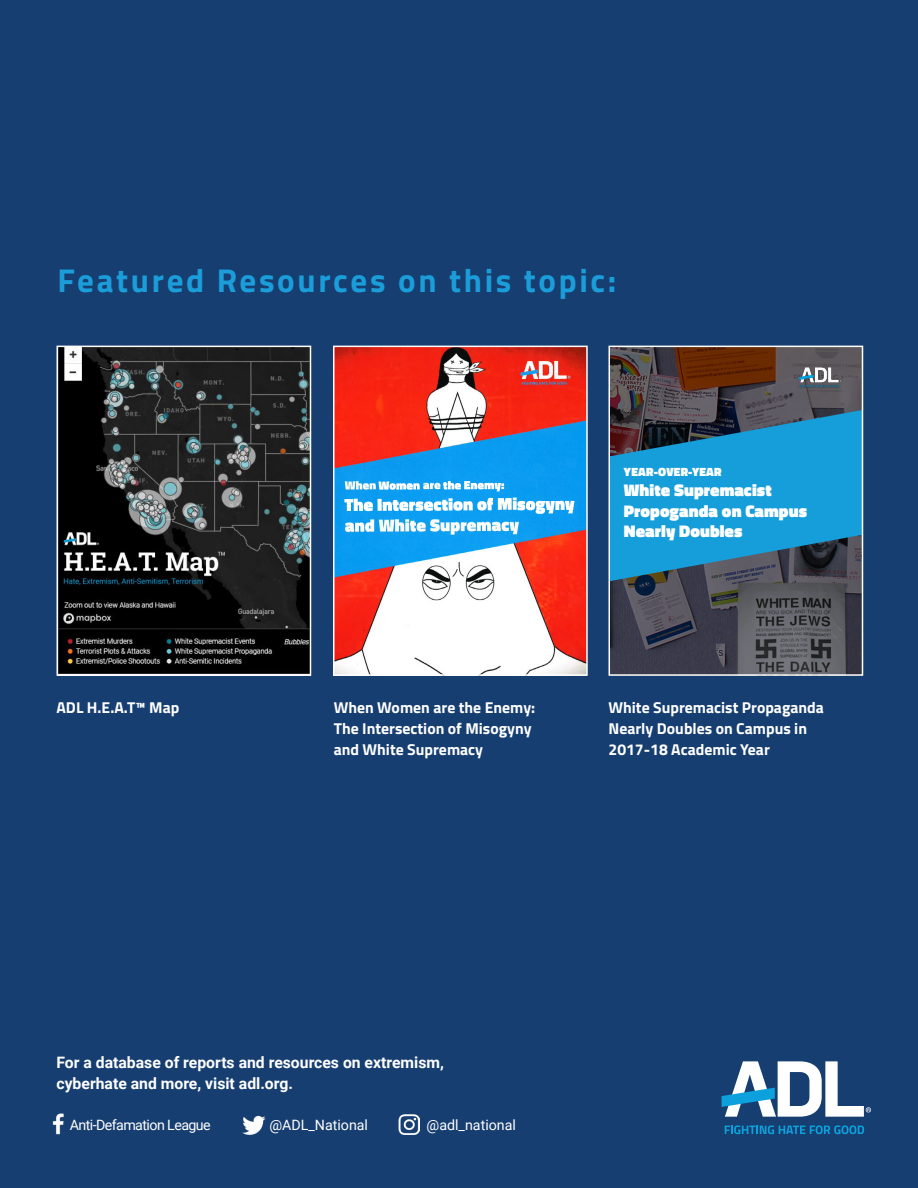
<style>
.page{position:relative;width:918px;height:1188px;background:#163e70}
.page>*{position:absolute;margin:0;border:0;box-sizing:border-box;transform-origin:0 0}
.Headline{font:700 33px "Titillium Web";letter-spacing:.08em;color:#1b9dd9}
.t1{font:900 17.1px/20.5px "Titillium Web";letter-spacing:.005em;color:#fff}
.t2{font:700 15.75px/21px "Titillium Web";color:#fff}
.t3{font:700 15.75px/21px "Roboto";color:#fff}
.t4{font:14.25px "Roboto";color:#fff}
.t5{font:14.25px "Roboto";letter-spacing:-.04em;color:#fff}
.t6{font:900 12.15px "Titillium Web";letter-spacing:.02em;color:#fff}
</style>
<div class="page">
<img style="left:336px;top:349px;width:249px;height:324px">
<img style="left:450px;top:361px;width:13px;height:216px">
<img style="left:345px;top:418px;width:230px;height:95px">
<div style="left:333px;top:346px;width:255px;height:330px;border:2px solid #fff"></div>
<img style="left:60px;top:349px;width:248px;height:324px">
<div style="left:57px;top:346px;width:254px;height:330px;border:2px solid #fff"></div>
<svg style="left:725px;top:1125px;width:139px;height:9px"></svg>
<svg style="left:722px;top:1061px;width:149px;height:56px"></svg>
<img style="left:52px;top:1113px;width:12px;height:21px">
<img style="left:243px;top:1115px;width:22px;height:20px">
<img style="left:398px;top:1114px;width:21px;height:21px">
<svg style="left:612px;top:349px;width:248px;height:324px;background:#4f484b"></svg>
<img style="left:796px;top:365px;width:49px;height:24px">
<svg style="left:612px;top:410px;width:248px;height:171px;background:#2083b1"></svg>
<div style="left:609px;top:346px;width:254px;height:330px;border:2px solid #fff"></div>
<p class="Headline" style="left:58px;top:255px;width:560px">Featured Resources on this topic:</p>
<p class="t6" style="left:624px;top:462px;width:99px">YEAR-OVER-YEAR</p>
<p class="t1" style="left:624px;top:480px;width:185px">White Supremacist<br>Propoganda on Campus<br>Nearly Doubles</p>
<p class="t2" style="left:57px;top:697px;width:124px">ADL H.E.A.T™ Map</p>
<p class="t2" style="left:334px;top:697px;width:203px">When Women are the Enemy:<br>The Intersection of Misogyny and White Supremacy</p>
<p class="t2" style="left:609px;top:697px;width:217px">White Supremacist Propaganda<br>Nearly Doubles on Campus in<br>2017-18 Academic Year</p>
<p class="t3" style="left:57px;top:1051px;width:389px">For a database of reports and resources on extremism, cyberhate and more, visit adl.org.</p>
<p class="t5" style="left:70px;top:1115px;width:143px">Anti-Defamation League</p>
<p class="t4" style="left:269px;top:1115px;width:100px">@ADL_National</p>
<p class="t4" style="left:427px;top:1115px;width:91px">@adl_national</p>
</div>
